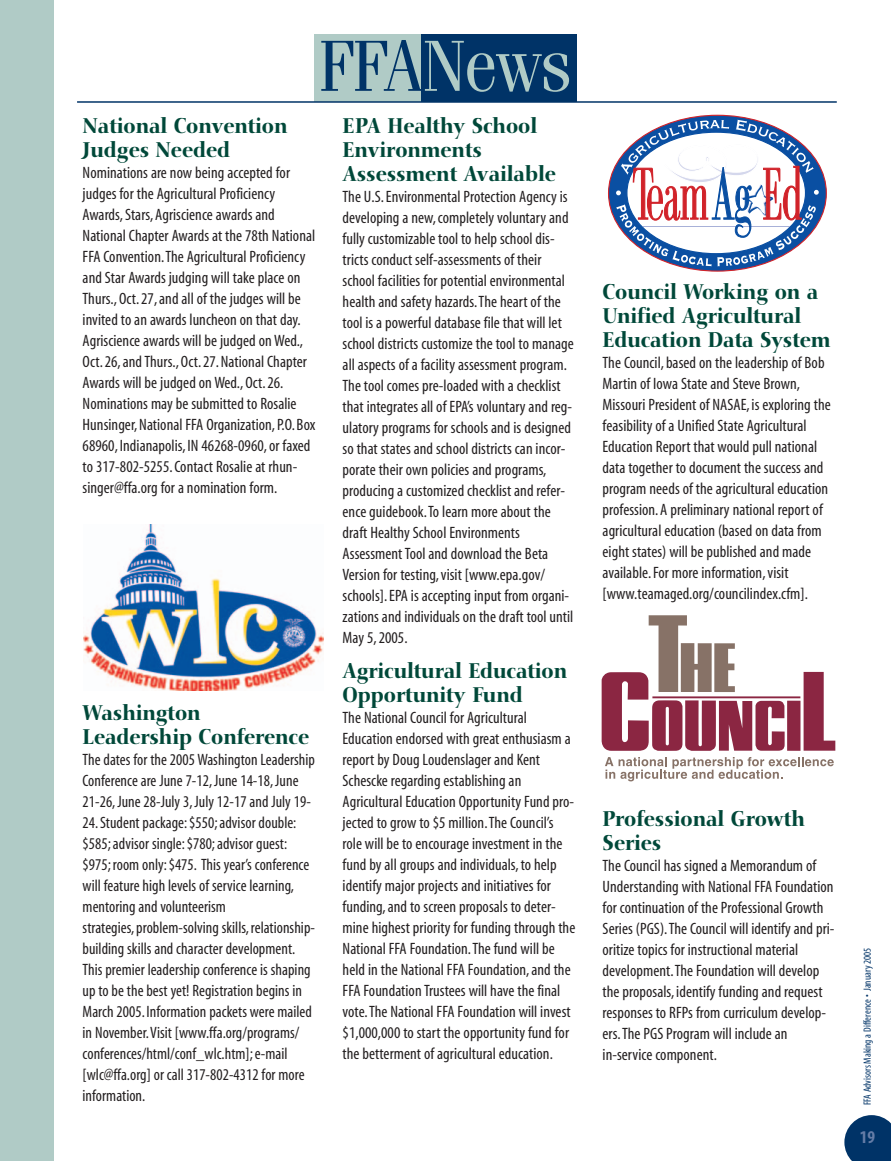
<style>
.page{position:relative;width:891px;height:1161px;background:#fff}
.page>*{position:absolute;margin:0;border:0;box-sizing:border-box;transform-origin:0 0}
.t1{font:72px "Fenice IT Cby BT";color:#b0cbc6;scale:.9 1}
.t2{font:500 21px/24px "Nofret";color:#004839;scale:.9 1}
.t3{font:700 condensed 18px "Myriad";color:#657da7}
.t4{font:condensed 16.5px/21px "Myriad";letter-spacing:.005em;color:#231f20}
.t5{font:condensed 10.5px "Myriad";color:#003367}
.s1{color:#003367}
</style>
<div class="page">
<svg style="left:844px;top:1115px;width:47px;height:46px;background:#204d7a"></svg>
<div style="left:0;top:0;width:54px;height:1161px;background:#b0cbc6"></div>
<div style="left:314px;top:34px;width:108px;height:68px;background:#b0cbc6"></div>
<div style="left:421px;top:34px;width:156px;height:68px;background:#003367"></div>
<hr style="left:77px;top:101px;width:760px;height:2px;background:#003367">
<img style="left:84px;top:525px;width:239px;height:165px">
<div style="left:787px;top:701px;width:14px;height:50px;background:#8b2642"></div>
<svg style="left:804px;top:672px;width:31px;height:79px"></svg>
<svg style="left:602px;top:615px;width:183px;height:136px"></svg>
<hr style="left:652px;top:696px;width:148px;height:2px;background:#8b2642">
<svg style="left:605px;top:757px;width:229px;height:24px"></svg>
<svg style="left:608px;top:115px;width:219px;height:157px"></svg>
<svg style="left:616px;top:120px;width:203px;height:147px"></svg>
<h1 class="t1" style="left:320px;top:40px;width:280px"><span class="s1">FFA</span>News</h1>
<p class="t2" style="left:83px;top:116px;width:229px">National Convention<br>Judges Needed</p>
<p class="t4" style="left:83px;top:164px;width:234px">Nominations are now being accepted for judges for the Agricultural Proficiency Awards, Stars, Agriscience awards and National Chapter Awards at the 78th National FFA Convention.The Agricultural Proficiency and Star Awards judging will take place on Thurs., Oct.27, and all of the judges will be invited to an awards luncheon on that day.<br>Agriscience awards will be judged on Wed., Oct.26, and Thurs., Oct.27.National Chapter Awards will be judged on Wed., Oct.26.<br>Nominations may be submitted to Rosalie Hunsinger, National FFA Organization, P.O.Box 68960, Indianapolis, IN 46268-0960, or faxed to 317-802-5255.Contact Rosalie at rhun&shy;singer@ffa.org for a nomination form.</p>
<p class="t2" style="left:83px;top:703px;width:253px">Washington<br>Leadership Conference</p>
<p class="t4" style="left:83px;top:750px;width:234px">The dates for the 2005 Washington Leadership Conference are June 7-12, June 14-18, June 21-26, June 28-July 3, July 12-17 and July 19- 24.Student package: $550; advisor double: $585; advisor single: $780; advisor guest: $975; room only: $475. This year’s conference will feature high levels of service learning, mentoring and volunteerism<br>strategies, problem-solving skills, relationship&shy;building skills and character development.<br>This premier leadership conference is shaping up to be the best yet! Registration begins in March 2005.Information packets were mailed in November.Visit [www.ffa.org/programs/ conferences/html/conf_wlc.htm]; e-mail [wlc@ffa.org] or call 317-802-4312 for more information.</p>
<p class="t2" style="left:343px;top:116px;width:238px">EPA Healthy School<br>Environments<br>Assessment Available</p>
<p class="t4" style="left:343px;top:188px;width:233px">The U.S.Environmental Protection Agency is developing a new, completely voluntary and fully customizable tool to help school dis&shy;tricts conduct self-assessments of their school facilities for potential environmental health and safety hazards.The heart of the tool is a powerful database file that will let school districts customize the tool to manage all aspects of a facility assessment program.<br>The tool comes pre-loaded with a checklist that integrates all of EPA’s voluntary and reg&shy;ulatory programs for schools and is designed so that states and school districts can incor&shy;porate their own policies and programs, producing a customized checklist and refer&shy;ence guidebook.To learn more about the draft Healthy School Environments Assessment Tool and download the Beta Version for testing, visit [www.epa.gov/ schools].EPA is accepting input from organi&shy;zations and individuals on the draft tool until May 5, 2005.</p>
<p class="t2" style="left:343px;top:661px;width:251px">Agricultural Education<br>Opportunity Fund</p>
<p class="t4" style="left:343px;top:708px;width:234px">The National Council for Agricultural Education endorsed with great enthusiasm a report by Doug Loudenslager and Kent Schescke regarding establishing an Agricultural Education Opportunity Fund pro&shy;jected to grow to $5 million.The Council’s role will be to encourage investment in the fund by all groups and individuals, to help identify major projects and initiatives for funding, and to screen proposals to deter&shy;mine highest priority for funding through the National FFA Foundation.The fund will be held in the National FFA Foundation, and the FFA Foundation Trustees will have the final vote.The National FFA Foundation will invest $1,000,000 to start the opportunity fund for the betterment of agricultural education.</p>
<p class="t2" style="left:603px;top:282px;width:255px">Council Working on a<br>Unified Agricultural<br>Education Data System</p>
<p class="t4" style="left:603px;top:354px;width:230px">The Council, based on the leadership of Bob Martin of Iowa State and Steve Brown, Missouri President of NASAE, is exploring the feasibility of a Unified State Agricultural Education Report that would pull national data together to document the success and program needs of the agricultural education profession.A preliminary national report of agricultural education (based on data from eight states) will be published and made available.For more information, visit [www.teamaged.org/councilindex.cfm].</p>
<p class="t2" style="left:603px;top:809px;width:226px">Professional Growth<br>Series</p>
<p class="t4" style="left:603px;top:856px;width:233px">The Council has signed a Memorandum of Understanding with National FFA Foundation for continuation of the Professional Growth Series (PGS).The Council will identify and pri&shy;oritize topics for instructional material development.The Foundation will develop the proposals, identify funding and request responses to RFPs from curriculum develop&shy;ers.The PGS Program will include an in-service component.</p>
<p class="t5" style="left:863px;top:1105px;width:159px;rotate:-90deg">FFA Advisors Making a Difference • January 2005</p>
<p class="t3" style="left:860px;top:1130px;width:17px">19</p>
</div>
